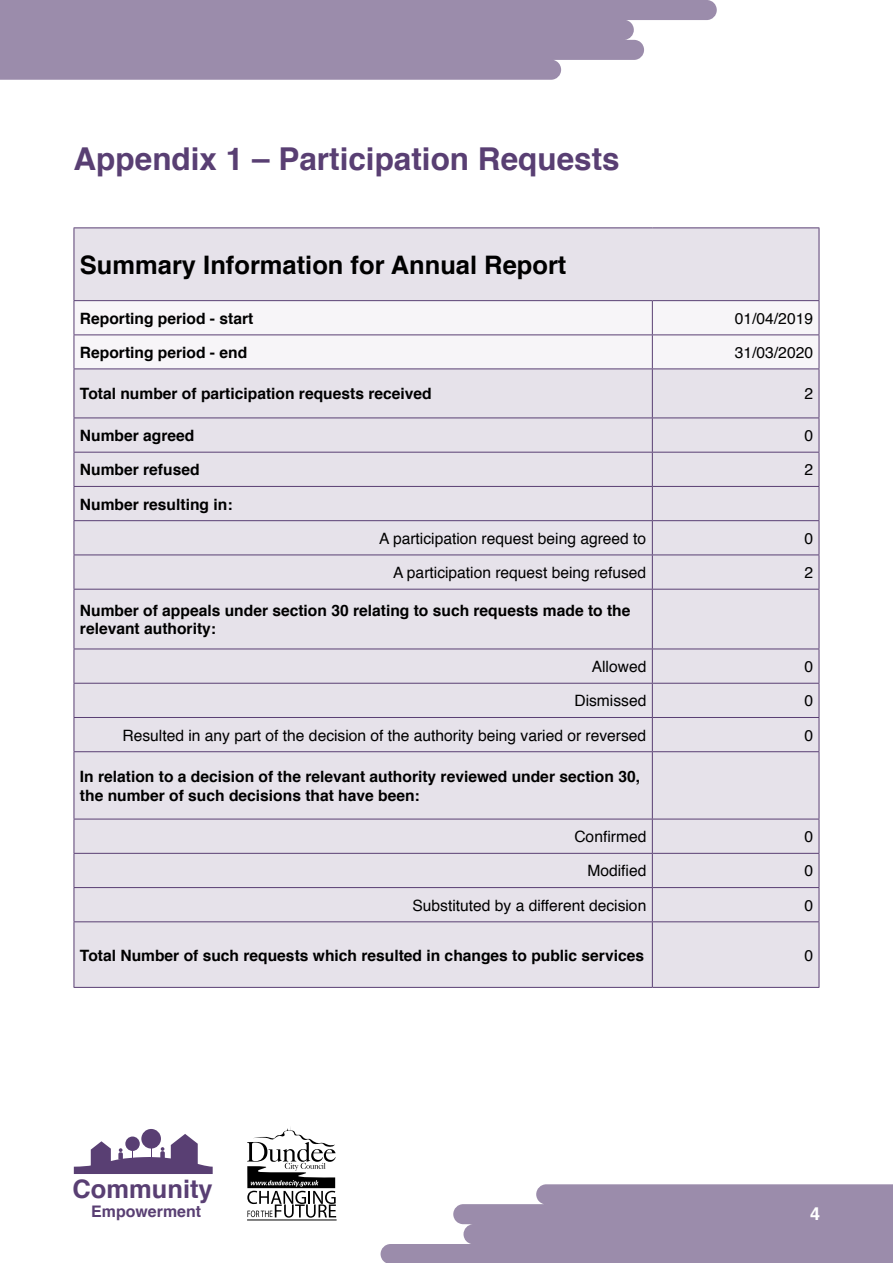
<style>
.page{position:relative;width:893px;height:1263px;background:#fff}
.page>*{position:absolute;margin:0;border:0;box-sizing:border-box;transform-origin:0 0}
.Subheading{font:700 31.5px "Helvetica";color:#593f73}
.Paragraph{font:700 25.5px "Helvetica";color:#000}
.t1{font:700 25.5px "Helvetica";color:#593f73}
.t2{font:700 18px "Helvetica";color:#fff}
.t3{font:700 15.9px "Helvetica";color:#593f73}
.Paragraph-2{font:700 15.6px/18.8px "Helvetica";color:#000}
.Paragraph-3{font:15.6px "Helvetica";color:#000}
</style>
<div class="page">
<div style="left:141px;top:1129px;width:20px;height:19px;background:#593f73;border-radius:50%"></div>
<svg style="left:74px;top:1134px;width:139px;height:40px"></svg>
<svg style="left:247px;top:1127px;width:89px;height:90px"></svg>
<hr style="left:247px;top:1220px;width:90px;height:1px;background:#000">
<svg style="left:381px;top:1184px;width:512px;height:79px"></svg>
<svg style="left:0;top:0;width:717px;height:80px;background:#a699b4"></svg>
<div style="left:75px;top:228px;width:744px;height:759px;background:#e6e2ea"></div>
<div style="left:75px;top:301px;width:744px;height:67px;background:#f7f5f8"></div>
<hr style="left:74px;top:227px;width:578px;height:1px;background:#593f73">
<hr style="left:74px;top:228px;width:1px;height:72px;background:#593f73">
<hr style="left:652px;top:227px;width:167px;height:1px;background:#593f73">
<hr style="left:819px;top:228px;width:1px;height:72px;background:#593f73">
<hr style="left:74px;top:300px;width:578px;height:1px;background:#593f73">
<hr style="left:74px;top:301px;width:1px;height:33px;background:#593f73">
<hr style="left:652px;top:300px;width:167px;height:1px;background:#593f73">
<hr style="left:652px;top:301px;width:1px;height:33px;background:#593f73">
<hr style="left:819px;top:301px;width:1px;height:33px;background:#593f73">
<hr style="left:74px;top:334px;width:578px;height:1px;background:#593f73">
<hr style="left:74px;top:335px;width:1px;height:33px;background:#593f73">
<hr style="left:652px;top:334px;width:167px;height:1px;background:#593f73">
<hr style="left:652px;top:335px;width:1px;height:33px;background:#593f73">
<hr style="left:819px;top:335px;width:1px;height:33px;background:#593f73">
<hr style="left:74px;top:368px;width:578px;height:1px;background:#593f73">
<hr style="left:74px;top:369px;width:1px;height:48px;background:#593f73">
<hr style="left:652px;top:368px;width:167px;height:1px;background:#593f73">
<hr style="left:652px;top:369px;width:1px;height:48px;background:#593f73">
<hr style="left:819px;top:369px;width:1px;height:48px;background:#593f73">
<hr style="left:74px;top:417px;width:578px;height:1px;background:#593f73">
<hr style="left:74px;top:418px;width:1px;height:34px;background:#593f73">
<hr style="left:652px;top:417px;width:167px;height:1px;background:#593f73">
<hr style="left:652px;top:418px;width:1px;height:34px;background:#593f73">
<hr style="left:819px;top:418px;width:1px;height:34px;background:#593f73">
<hr style="left:74px;top:452px;width:578px;height:1px;background:#593f73">
<hr style="left:74px;top:452px;width:1px;height:34px;background:#593f73">
<hr style="left:652px;top:452px;width:167px;height:1px;background:#593f73">
<hr style="left:652px;top:452px;width:1px;height:34px;background:#593f73">
<hr style="left:819px;top:452px;width:1px;height:34px;background:#593f73">
<hr style="left:74px;top:486px;width:578px;height:1px;background:#593f73">
<hr style="left:74px;top:487px;width:1px;height:33px;background:#593f73">
<hr style="left:652px;top:486px;width:167px;height:1px;background:#593f73">
<hr style="left:652px;top:487px;width:1px;height:33px;background:#593f73">
<hr style="left:819px;top:487px;width:1px;height:33px;background:#593f73">
<hr style="left:74px;top:520px;width:578px;height:1px;background:#593f73">
<hr style="left:74px;top:521px;width:1px;height:33px;background:#593f73">
<hr style="left:652px;top:520px;width:167px;height:1px;background:#593f73">
<hr style="left:652px;top:521px;width:1px;height:33px;background:#593f73">
<hr style="left:819px;top:521px;width:1px;height:33px;background:#593f73">
<hr style="left:74px;top:554px;width:578px;height:1px;background:#593f73">
<hr style="left:74px;top:555px;width:1px;height:34px;background:#593f73">
<hr style="left:652px;top:554px;width:167px;height:1px;background:#593f73">
<hr style="left:652px;top:555px;width:1px;height:34px;background:#593f73">
<hr style="left:819px;top:555px;width:1px;height:34px;background:#593f73">
<hr style="left:74px;top:589px;width:578px;height:1px;background:#593f73">
<hr style="left:74px;top:589px;width:1px;height:60px;background:#593f73">
<hr style="left:652px;top:589px;width:167px;height:1px;background:#593f73">
<hr style="left:652px;top:589px;width:1px;height:60px;background:#593f73">
<hr style="left:819px;top:589px;width:1px;height:60px;background:#593f73">
<hr style="left:74px;top:649px;width:578px;height:1px;background:#593f73">
<hr style="left:74px;top:649px;width:1px;height:34px;background:#593f73">
<hr style="left:652px;top:649px;width:167px;height:1px;background:#593f73">
<hr style="left:652px;top:649px;width:1px;height:34px;background:#593f73">
<hr style="left:819px;top:649px;width:1px;height:34px;background:#593f73">
<hr style="left:74px;top:683px;width:578px;height:1px;background:#593f73">
<hr style="left:74px;top:684px;width:1px;height:33px;background:#593f73">
<hr style="left:652px;top:683px;width:167px;height:1px;background:#593f73">
<hr style="left:652px;top:684px;width:1px;height:33px;background:#593f73">
<hr style="left:819px;top:684px;width:1px;height:33px;background:#593f73">
<hr style="left:74px;top:717px;width:578px;height:1px;background:#593f73">
<hr style="left:74px;top:718px;width:1px;height:33px;background:#593f73">
<hr style="left:652px;top:717px;width:167px;height:1px;background:#593f73">
<hr style="left:652px;top:718px;width:1px;height:33px;background:#593f73">
<hr style="left:819px;top:718px;width:1px;height:33px;background:#593f73">
<hr style="left:74px;top:751px;width:578px;height:1px;background:#593f73">
<hr style="left:74px;top:752px;width:1px;height:67px;background:#593f73">
<hr style="left:652px;top:751px;width:167px;height:1px;background:#593f73">
<hr style="left:652px;top:752px;width:1px;height:67px;background:#593f73">
<hr style="left:819px;top:752px;width:1px;height:67px;background:#593f73">
<hr style="left:74px;top:819px;width:578px;height:1px;background:#593f73">
<hr style="left:74px;top:819px;width:1px;height:34px;background:#593f73">
<hr style="left:652px;top:819px;width:167px;height:1px;background:#593f73">
<hr style="left:652px;top:819px;width:1px;height:34px;background:#593f73">
<hr style="left:819px;top:819px;width:1px;height:34px;background:#593f73">
<hr style="left:74px;top:853px;width:578px;height:1px;background:#593f73">
<hr style="left:74px;top:854px;width:1px;height:33px;background:#593f73">
<hr style="left:652px;top:853px;width:167px;height:1px;background:#593f73">
<hr style="left:652px;top:854px;width:1px;height:33px;background:#593f73">
<hr style="left:819px;top:854px;width:1px;height:33px;background:#593f73">
<hr style="left:74px;top:887px;width:578px;height:1px;background:#593f73">
<hr style="left:74px;top:888px;width:1px;height:33px;background:#593f73">
<hr style="left:652px;top:887px;width:167px;height:1px;background:#593f73">
<hr style="left:652px;top:888px;width:1px;height:33px;background:#593f73">
<hr style="left:819px;top:888px;width:1px;height:33px;background:#593f73">
<hr style="left:74px;top:921px;width:578px;height:1px;background:#593f73">
<hr style="left:74px;top:922px;width:1px;height:65px;background:#593f73">
<hr style="left:652px;top:921px;width:167px;height:1px;background:#593f73">
<hr style="left:652px;top:922px;width:1px;height:65px;background:#593f73">
<hr style="left:819px;top:922px;width:1px;height:65px;background:#593f73">
<hr style="left:74px;top:987px;width:578px;height:1px;background:#593f73">
<hr style="left:652px;top:987px;width:167px;height:1px;background:#593f73">
<p class="Subheading" style="left:74px;top:138px;width:548px">Appendix 1 – Participation Requests</p>
<p class="Paragraph" style="left:80px;top:248px;width:488px">Summary Information for Annual Report</p>
<p class="Paragraph-2" style="left:80px;top:310px;width:175px">Reporting period - start</p>
<p class="Paragraph-3" style="left:735px;top:308px;width:80px">01/04/2019</p>
<p class="Paragraph-2" style="left:80px;top:344px;width:169px">Reporting period - end</p>
<p class="Paragraph-3" style="left:735px;top:342px;width:80px">31/03/2020</p>
<p class="Paragraph-2" style="left:80px;top:385px;width:353px">Total number of participation requests received</p>
<p class="Paragraph-3" style="left:804px;top:383px;width:10px">2</p>
<p class="Paragraph-2" style="left:80px;top:427px;width:116px">Number agreed</p>
<p class="Paragraph-3" style="left:804px;top:425px;width:10px">0</p>
<p class="Paragraph-2" style="left:80px;top:461px;width:121px">Number refused</p>
<p class="Paragraph-3" style="left:804px;top:459px;width:10px">2</p>
<p class="Paragraph-2" style="left:80px;top:496px;width:154px">Number resulting in:</p>
<p class="Paragraph-3" style="left:379px;top:528px;width:269px">A participation request being agreed to</p>
<p class="Paragraph-3" style="left:804px;top:528px;width:10px">0</p>
<p class="Paragraph-3" style="left:393px;top:562px;width:255px">A participation request being refused</p>
<p class="Paragraph-3" style="left:804px;top:562px;width:10px">2</p>
<p class="Paragraph-2" style="left:80px;top:602px;width:552px">Number of appeals under section 30 relating to such requests made to the relevant authority:</p>
<p class="Paragraph-3" style="left:592px;top:656px;width:56px">Allowed</p>
<p class="Paragraph-3" style="left:804px;top:656px;width:10px">0</p>
<p class="Paragraph-3" style="left:574px;top:690px;width:73px">Dismissed</p>
<p class="Paragraph-3" style="left:804px;top:690px;width:10px">0</p>
<p class="Paragraph-3" style="left:123px;top:725px;width:525px">Resulted in any part of the decision of the authority being varied or reversed</p>
<p class="Paragraph-3" style="left:804px;top:725px;width:10px">0</p>
<p class="Paragraph-2" style="left:80px;top:768px;width:562px">In relation to a decision of the relevant authority reviewed under section 30, the number of such decisions that have been:</p>
<p class="Paragraph-3" style="left:574px;top:826px;width:73px">Confirmed</p>
<p class="Paragraph-3" style="left:804px;top:826px;width:10px">0</p>
<p class="Paragraph-3" style="left:587px;top:860px;width:60px">Modified</p>
<p class="Paragraph-3" style="left:804px;top:860px;width:10px">0</p>
<p class="Paragraph-3" style="left:412px;top:895px;width:235px">Substituted by a different decision</p>
<p class="Paragraph-3" style="left:804px;top:895px;width:10px">0</p>
<p class="Paragraph-2" style="left:80px;top:947px;width:566px">Total Number of such requests which resulted in changes to public services</p>
<p class="Paragraph-3" style="left:804px;top:945px;width:10px">0</p>
<h2 class="t1" style="left:73px;top:1169px;width:142px">Community</h2>
<p class="t3" style="left:91px;top:1198px;width:111px">Empowerment</p>
<p class="t2" style="left:810px;top:1201px;width:12px">4</p>
</div>
